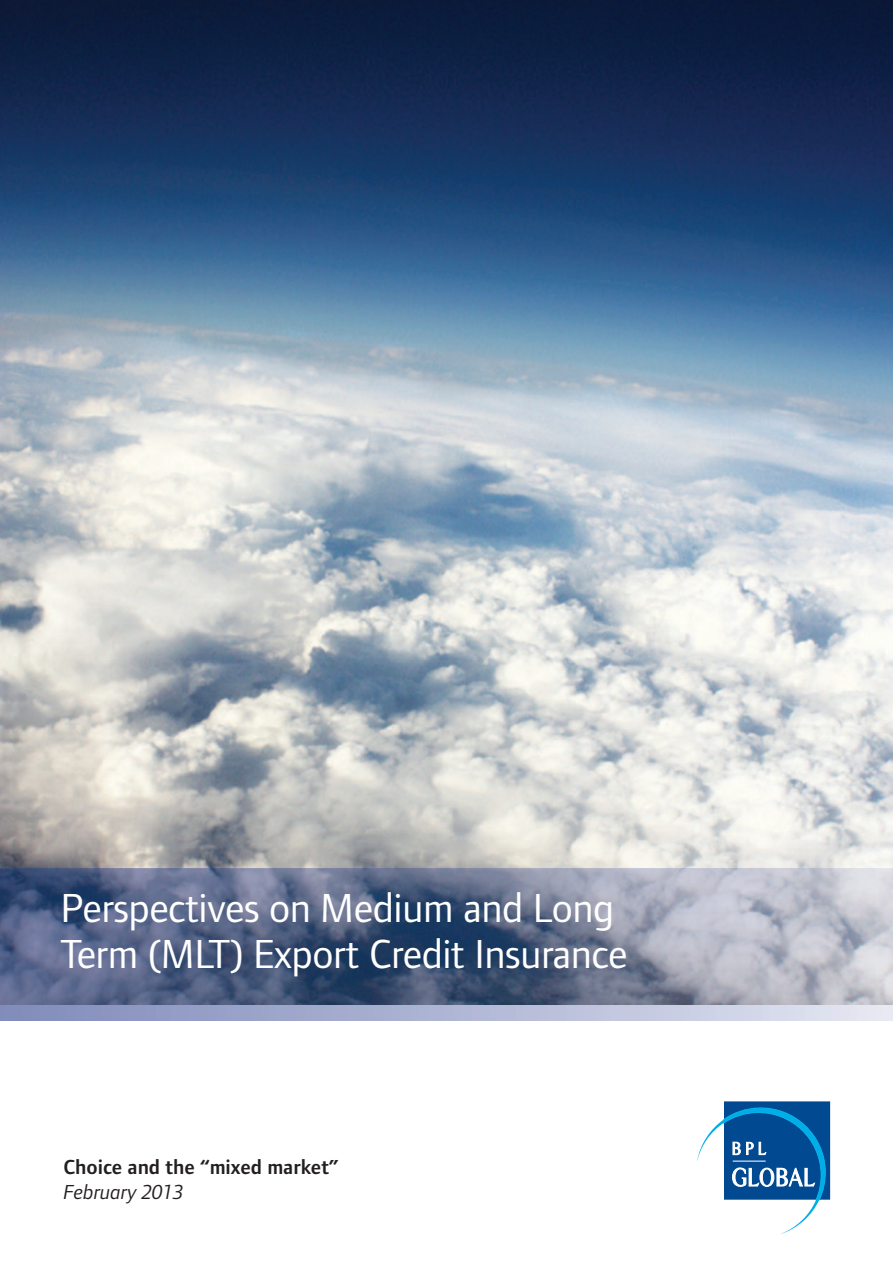
<style>
.page{position:relative;width:893px;height:1263px;background:#fff}
.page>*{position:absolute;margin:0;border:0;box-sizing:border-box;transform-origin:0 0}
.t1{font:42px/46.5px "Foundry Form Sans";letter-spacing:-.01em;color:#fff}
.t2{font:600 21px "Foundry Form Sans";color:#231f20}
.t3{font:italic 21px "Foundry Form Sans";color:#231f20}
</style>
<div class="page">
<img style="left:0;top:0;width:893px;height:1020px">
<img style="left:0;top:868px;width:893px;height:136px">
<svg style="left:697px;top:1101px;width:133px;height:133px"></svg>
<hr style="left:733px;top:1160px;width:33px;height:1px;background:#fff">
<p class="t1" style="left:61px;top:888px;width:568px">Perspectives on Medium and Long<br>Term (MLT) Export Credit Insurance</p>
<p class="t2" style="left:64px;top:1159px;width:277px">Choice and the “mixed market”</p>
<p class="t3" style="left:64px;top:1179px;width:122px">February 2013</p>
</div>
